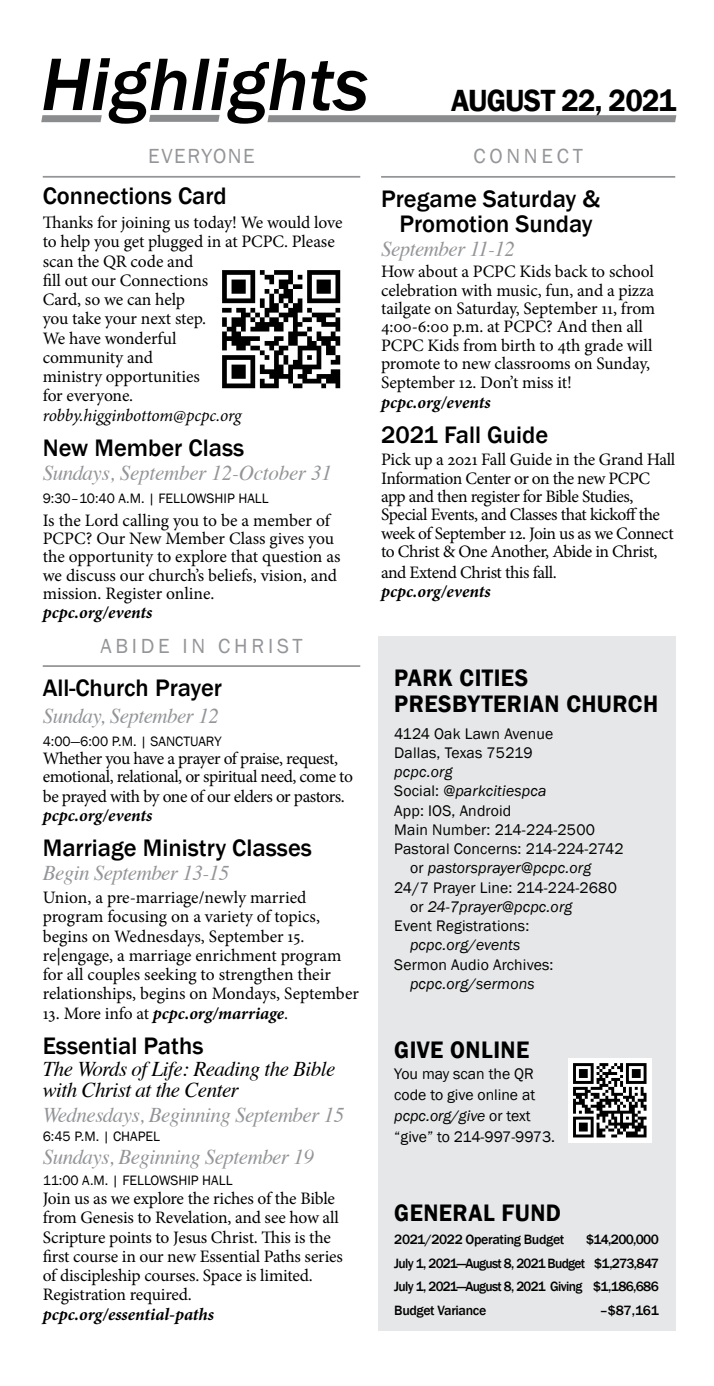
<style>
.page{position:relative;width:714px;height:1386px;background:#fff}
.page>*{position:absolute;margin:0;border:0;box-sizing:border-box;transform-origin:0 0}
.t1{font:italic 500 77px "Franklin Gothic";color:#000}
.t2{font:600 31.5px "Franklin Gothic";letter-spacing:-.025em;color:#000;scale:.95 1}
.t3{font:500 24.5px/24.5px "Franklin Gothic";color:#000;text-align:center}
.t4{font:600 24.5px/26.2px "Franklin Gothic";letter-spacing:.02em;color:#000;scale:.95 1}
.t5{font:italic 21px "Times";letter-spacing:-.025em;color:#939598}
.t6{font:italic 21px/21px "Times";letter-spacing:-.025em;color:#000}
.t7{font:21px "Franklin Gothic";letter-spacing:.18em;color:#939598}
.t8{font:21px "Franklin Gothic";letter-spacing:.075em;color:#939598}
.t9{font:17.5px/19.2px "Minion Pro";letter-spacing:-.01em;color:#000}
.t10{font:17.5px/18.9px "Minion Pro";letter-spacing:-.03em;color:#000}
.t11{font:italic 700 17.5px "Minion Pro";color:#000}
.t12{font:italic 17.5px "Minion Pro";letter-spacing:-.015em;color:#000}
.t13{font:15.75px/21px "Franklin Gothic";letter-spacing:.01em;color:#000}
.t14{font:italic 15.75px "Franklin Gothic";letter-spacing:.01em;color:#000}
.t15{font:14px "Franklin Gothic";color:#000}
.t16{font:500 13.83px/23.6px "Franklin Gothic";letter-spacing:-.03em;color:#000;text-align:justify}
.s1{font-weight:400;font-style:normal}
.s2{font-style:normal}
.s3{font-style:italic}
</style>
<div class="page">
<div style="left:378px;top:637px;width:297px;height:694px;background:#e6e7e8"></div>
<img style="left:568px;top:1059px;width:84px;height:84px">
<hr style="left:43px;top:176px;width:317px;height:2px;background:#939598">
<hr style="left:43px;top:665px;width:317px;height:2px;background:#939598">
<hr style="left:381px;top:176px;width:294px;height:2px;background:#939598">
<div style="left:42px;top:115px;width:59px;height:7px;background:#8a8c8e"></div>
<div style="left:150px;top:115px;width:69px;height:7px;background:#8a8c8e"></div>
<div style="left:268px;top:115px;width:408px;height:7px;background:#8a8c8e"></div>
<img style="left:222px;top:270px;width:119px;height:119px">
<h1 class="t1" style="left:41px;top:37px;width:329px">Highlights</h1>
<p class="t8" style="left:148px;top:143px;width:108px">EVERYONE</p>
<h3 class="t3" style="left:43px;top:183px;width:186px">Connections Card</h3>
<p class="t9" style="left:43px;top:213px;width:301px">Thanks for joining us today! We would love to help you get plugged in at PCPC. Please scan the QR code and<br>fill out our Connections<br>Card, so we can help<br>you take your next step.<br>We have wonderful<br>community and<br>ministry opportunities<br>for everyone.</p>
<p class="t12" style="left:43px;top:403px;width:200px">robby.higginbottom@pcpc.org</p>
<h3 class="t3" style="left:43px;top:436px;width:203px">New Member Class</h3>
<p class="t5" style="left:43px;top:455px;width:291px">Sundays, September 12-October 31</p>
<p class="t15" style="left:43px;top:490px;width:227px">9:30–10:40 A.M. | FELLOWSHIP HALL</p>
<p class="t9" style="left:43px;top:511px;width:299px;line-height:18.4px">Is the Lord calling you to be a member of PCPC? Our New Member Class gives you the opportunity to explore that question as we discuss our church’s beliefs, vision, and mission. Register online.</p>
<p class="t11" style="left:43px;top:600px;width:111px">pcpc.org/events</p>
<p class="t7" style="left:100px;top:633px;width:204px">ABIDE IN CHRIST</p>
<h3 class="t3" style="left:43px;top:676px;width:181px">All-Church Prayer</h3>
<p class="t5" style="left:43px;top:697px;width:178px">Sunday, September 12</p>
<p class="t15" style="left:43px;top:732px;width:180px">4:00—6:00 P.M. | SANCTUARY</p>
<p class="t10" style="left:43px;top:749px;width:312px">Whether you have a prayer of praise, request, emotional, relational, or spiritual need, come to be prayed with by one of our elders or pastors.</p>
<p class="t11" style="left:43px;top:803px;width:111px">pcpc.org/events</p>
<h3 class="t3" style="left:43px;top:836px;width:271px">Marriage Ministry Classes</h3>
<p class="t5" style="left:43px;top:855px;width:188px">Begin September 13-15</p>
<p class="t9" style="left:43px;top:888px;width:318px">Union, a pre-marriage/newly married program focusing on a variety of topics, begins on Wednesdays, September 15. re|engage, a marriage enrichment program for all couples seeking to strengthen their relationships, begins on Mondays, September</p>
<p class="t11" style="left:43px;top:1000px;width:247px"><span class="s1">13. More info at</span> pcpc.org/marriage<span class="s1">.</span></p>
<h3 class="t3" style="left:43px;top:1033px;width:162px">Essential Paths</h3>
<p class="t6" style="left:43px;top:1057px;width:294px">The Words of Life: Reading the Bible with Christ at the Center</p>
<p class="t5" style="left:43px;top:1096px;width:303px">Wednesdays, Beginning September 15</p>
<p class="t15" style="left:43px;top:1128px;width:119px">6:45 P.M. | CHAPEL</p>
<p class="t5" style="left:43px;top:1139px;width:273px">Sundays, Beginning September 19</p>
<p class="t15" style="left:43px;top:1172px;width:191px">11:00 A.M. | FELLOWSHIP HALL</p>
<p class="t9" style="left:43px;top:1189px;width:302px">Join us as we explore the riches of the Bible from Genesis to Revelation, and see how all Scripture points to Jesus Christ. This is the first course in our new Essential Paths series of discipleship courses. Space is limited.<br>Registration required.</p>
<p class="t11" style="left:43px;top:1302px;width:173px">pcpc.org/essential-paths</p>
<h2 class="t2" style="left:451px;top:82px;width:238px">AUGUST 22, 2021</h2>
<p class="t7" style="left:473px;top:143px;width:111px">CONNECT</p>
<h3 class="t3" style="left:381px;top:187px;width:220px">Pregame Saturday &amp;<br>Promotion Sunday</h3>
<p class="t5" style="left:381px;top:231px;width:135px">September 11-12</p>
<p class="t9" style="left:381px;top:262px;width:276px;line-height:18.6px">How about a PCPC Kids back to school celebration with music, fun, and a pizza tailgate on Saturday, September 11, from 4:00-6:00 p.m. at PCPC? And then all PCPC Kids from birth to 4th grade will promote to new classrooms on Sunday, September 12. Don’t miss it!</p>
<p class="t11" style="left:381px;top:390px;width:111px">pcpc.org/events</p>
<h3 class="t3" style="left:381px;top:422px;width:169px">2021 Fall Guide</h3>
<p class="t9" style="left:381px;top:451px;width:296px;line-height:18.4px">Pick up a 2021 Fall Guide in the Grand Hall Information Center or on the new PCPC app and then register for Bible Studies, Special Events, and Classes that kickoff the week of September 12. Join us as we Connect to Christ &amp; One Another, Abide in Christ,</p>
<p class="t9" style="left:381px;top:563px;width:177px">and Extend Christ this fall.</p>
<p class="t11" style="left:381px;top:579px;width:111px">pcpc.org/events</p>
<h3 class="t4" style="left:394px;top:665px;width:279px">PARK CITIES<br>PRESBYTERIAN CHURCH</h3>
<p class="t13" style="left:394px;top:724px;width:161px;line-height:19.2px">4124 Oak Lawn Avenue<br>Dallas, Texas 75219</p>
<p class="t14" style="left:394px;top:762px;width:60px">pcpc.org</p>
<p class="t14" style="left:394px;top:781px;width:154px"><span class="s2">Social:</span> @parkcitiespca</p>
<p class="t13" style="left:394px;top:800px;width:119px">App: IOS, Android</p>
<p class="t13" style="left:394px;top:820px;width:202px">Main Number: 214-224-2500</p>
<p class="t13" style="left:394px;top:839px;width:231px">Pastoral Concerns: 214-224-2742</p>
<p class="t14" style="left:410px;top:858px;width:183px"><span class="s2">or</span> pastorsprayer@pcpc.org</p>
<p class="t13" style="left:394px;top:877px;width:224px">24/7 Prayer Line: 214-224-2680</p>
<p class="t14" style="left:410px;top:897px;width:164px"><span class="s2">or</span> 24-7prayer@pcpc.org</p>
<p class="t13" style="left:394px;top:916px;width:137px">Event Registrations:</p>
<p class="t14" style="left:410px;top:935px;width:112px">pcpc.org/events</p>
<p class="t13" style="left:394px;top:954px;width:161px">Sermon Audio Archives:</p>
<p class="t14" style="left:410px;top:974px;width:126px">pcpc.org/sermons</p>
<h3 class="t4" style="left:394px;top:1037px;width:144px">GIVE ONLINE</h3>
<p class="t13" style="left:394px;top:1064px;width:162px">You may scan the QR code to give online at <span class="s3">pcpc.org/give</span> or text “give” to 214-997-9973.</p>
<h3 class="t4" style="left:394px;top:1200px;width:177px">GENERAL FUND</h3>
<p class="t16" style="left:394px;top:1228px;width:172px">2021/2022 Operating Budget</p>
<p class="t16" style="left:394px;top:1228px;width:266px;text-indent:192px">$14,200,000<br>July 1, 2021—August 8, 2021 Budget $1,273,847<br>July 1, 2021—August 8, 2021 Giving $1,186,686<br>Budget Variance</p>
<p class="t16" style="left:600px;top:1299px;width:60px">–$87,161</p>
</div>
